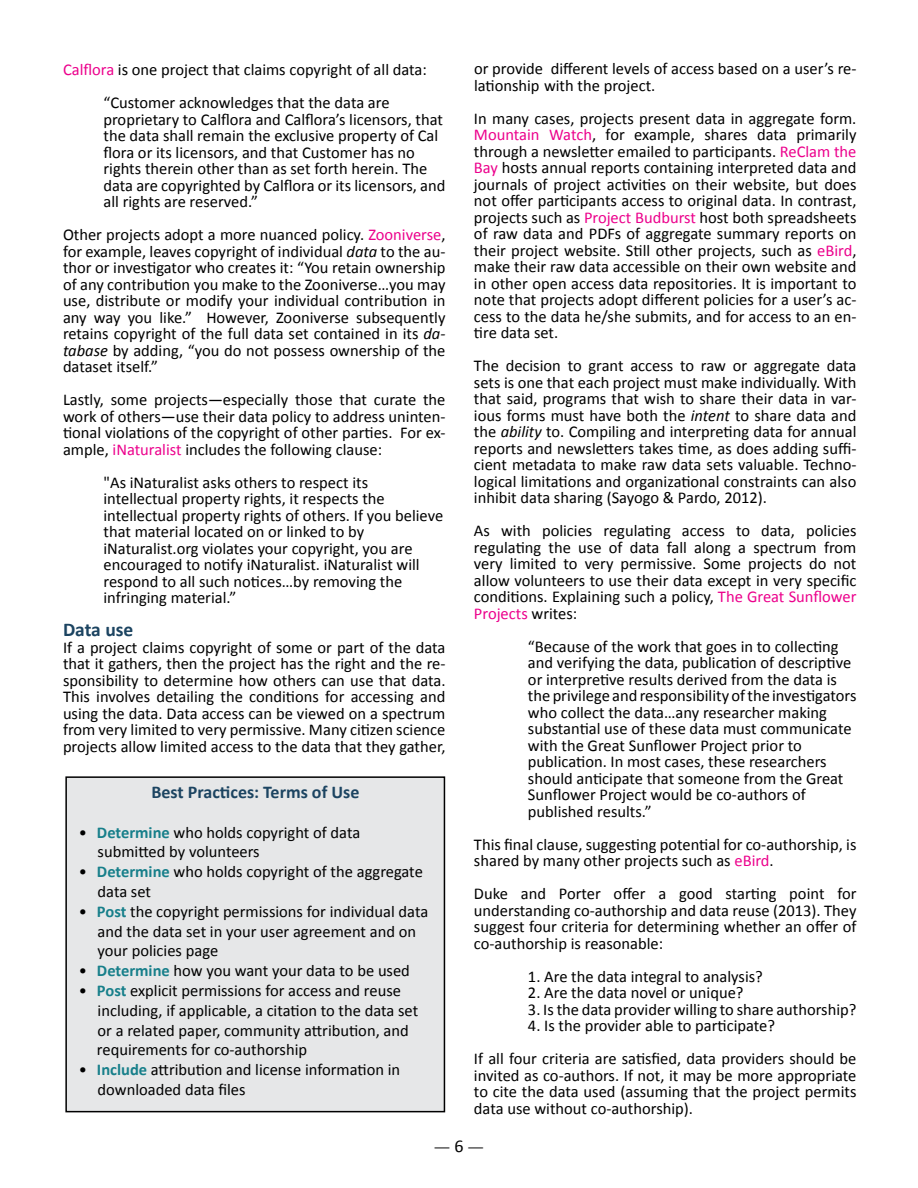
<style>
.page{position:relative;width:918px;height:1188px;background:#fff}
.page>*{position:absolute;margin:0;border:0;box-sizing:border-box;transform-origin:0 0}
.t1{font:700 19.5px "Calibri";color:#1c4461}
.t2{font:700 18px "Calibri";color:#1c4461}
.t3{font:18px "Minion Pro";color:#000}
.t4{font:16.5px/16.5px "Calibri";color:#000}
.s1{color:#ec008c}
.s2{font-style:italic}
.s3{font-weight:700;color:#177f8a}
.s4{font-family:"Calibri"}
</style>
<div class="page">
<div style="left:66px;top:777px;width:378px;height:335px;background:#e6e7e8"></div>
<div style="left:65px;top:776px;width:380px;height:336px;border:2px solid #000"></div>
<p class="t4" style="left:63px;top:53px;width:365px;line-height:33px;text-align:center"><span class="s1">Calflora</span> is one project that claims copyright of all data: “Customer acknowledges that the data are</p>
<p class="t4" style="left:104px;top:111px;width:343px">proprietary to Calflora and Calflora’s licensors, that the data shall remain the exclusive property of Cal flora or its licensors, and that Customer has no rights therein other than as set forth herein. The data are copyrighted by Calflora or its licensors, and all rights are reserved.”</p>
<p class="t4" style="left:63px;top:227px;width:384px;text-align:justify">Other projects adopt a more nuanced policy. <span class="s1">Zooniverse</span>, for example, leaves copyright of individual <span class="s2">data</span> to the au&shy;thor or investigator who creates it: “You retain ownership of any contribution you make to the Zooniverse…you may use, distribute or modify your individual contribution in any way you like.” However, Zooniverse subsequently retains copyright of the full data set contained in its <span class="s2">da&shy;tabase</span> by adding, “you do not possess ownership of the dataset itself.”</p>
<p class="t4" style="left:63px;top:392px;width:384px;text-align:justify">Lastly, some projects—especially those that curate the work of others—use their data policy to address uninten&shy;tional violations of the copyright of other parties. For ex&shy;ample, <span class="s1">iNaturalist</span> includes the following clause:</p>
<p class="t4" style="left:104px;top:474px;width:341px">"As iNaturalist asks others to respect its intellectual property rights, it respects the intellectual property rights of others. If you believe that material located on or linked to by iNaturalist.org violates your copyright, you are encouraged to notify iNaturalist. iNaturalist will respond to all such notices…by removing the infringing material.”</p>
<p class="t1" style="left:63px;top:617px;width:72px">Data use</p>
<p class="t4" style="left:63px;top:639px;width:384px;text-align:justify">If a project claims copyright of some or part of the data that it gathers, then the project has the right and the re&shy;sponsibility to determine how others can use that data.<br>This involves detailing the conditions for accessing and using the data. Data access can be viewed on a spectrum from very limited to very permissive. Many citizen science projects allow limited access to the data that they gather,</p>
<p class="t2" style="left:152px;top:781px;width:209px">Best Practices: Terms of Use</p>
<p class="t4" style="left:98px;top:822px;width:264px;line-height:19.8px;text-indent:-19px">• <span class="s3">Determine</span> who holds copyright of data submitted by volunteers</p>
<p class="t4" style="left:98px;top:862px;width:327px;line-height:19.8px;text-indent:-19px">• <span class="s3">Determine</span> who holds copyright of the aggregate data set</p>
<p class="t4" style="left:98px;top:902px;width:332px;line-height:19.8px;text-indent:-19px">• <span class="s3">Post</span> the copyright permissions for individual data and the data set in your user agreement and on your policies page</p>
<p class="t4" style="left:79px;top:963px;width:333px">• <span class="s3">Determine</span> how you want your data to be used</p>
<p class="t4" style="left:97px;top:981px;width:323px;line-height:19.8px;text-indent:-18px">• <span class="s3">Post</span> explicit permissions for access and reuse including, if applicable, a citation to the data set or a related paper, community attribution, and requirements for co-authorship</p>
<p class="t4" style="left:98px;top:1060px;width:304px;line-height:19.8px;text-indent:-19px">• <span class="s3">Include</span> attribution and license information in downloaded data files</p>
<p class="t4" style="left:474px;top:61px;width:384px">or provide different levels of access based on a user’s re&shy;lationship with the project.</p>
<p class="t4" style="left:474px;top:110px;width:384px;text-align:justify">In many cases, projects present data in aggregate form.<br><span class="s1">Mountain Watch</span>, for example, shares data primarily through a newsletter emailed to participants. <span class="s1">ReClam the Bay</span> hosts annual reports containing interpreted data and journals of project activities on their website, but does not offer participants access to original data. In contrast, projects such as <span class="s1">Project Budburst</span> host both spreadsheets of raw data and PDFs of aggregate summary reports on their project website. Still other projects, such as <span class="s1">eBird</span>, make their raw data accessible on their own website and in other open access data repositories. It is important to note that projects adopt different policies for a user’s ac&shy;cess to the data he/she submits, and for access to an en&shy;tire data set.</p>
<p class="t4" style="left:474px;top:358px;width:384px;text-align:justify">The decision to grant access to raw or aggregate data sets is one that each project must make individually. With that said, programs that wish to share their data in var&shy;ious forms must have both the <span class="s2">intent</span> to share data and the <span class="s2">ability</span> to. Compiling and interpreting data for annual reports and newsletters takes time, as does adding suffi&shy;cient metadata to make raw data sets valuable. Techno&shy;logical limitations and organizational constraints can also inhibit data sharing (Sayogo &amp; Pardo, 2012).</p>
<p class="t4" style="left:474px;top:523px;width:384px;text-align:justify">As with policies regulating access to data, policies regulating the use of data fall along a spectrum from very limited to very permissive. Some projects do not allow volunteers to use their data except in very specific conditions. Explaining such a policy, <span class="s1">The Great Sunflower Projects</span> writes:</p>
<p class="t4" style="left:528px;top:638px;width:330px">“Because of the work that goes in to collecting and verifying the data, publication of descriptive or interpretive results derived from the data is the privilege and responsibility of the investigators who collect the data…any researcher making substantial use of these data must communicate with the Great Sunflower Project prior to publication. In most cases, these researchers should anticipate that someone from the Great Sunflower Project would be co-authors of published results.”</p>
<p class="t4" style="left:474px;top:836px;width:384px">This final clause, suggesting potential for co-authorship, is shared by many other projects such as <span class="s1">eBird</span>.</p>
<p class="t4" style="left:474px;top:886px;width:384px;text-align:justify">Duke and Porter offer a good starting point for understanding co-authorship and data reuse (2013). They suggest four criteria for determining whether an offer of co-authorship is reasonable:</p>
<p class="t4" style="left:528px;top:968px;width:236px">1. Are the data integral to analysis?</p>
<p class="t4" style="left:528px;top:985px;width:217px">2. Are the data novel or unique?</p>
<p class="t4" style="left:528px;top:1001px;width:330px">3. Is the data provider willing to share authorship?</p>
<p class="t4" style="left:474px;top:1009px;width:384px;line-height:33px;text-indent:54px">4. Is the provider able to participate?<br>If all four criteria are satisfied, data providers should be</p>
<p class="t4" style="left:474px;top:1067px;width:384px;text-align:justify">invited as co-authors. If not, it may be more appropriate to cite the data used (assuming that the project permits data use without co-authorship).</p>
<p class="t3" style="left:434px;top:1134px;width:52px">— <span class="s4">6</span> —</p>
</div>
